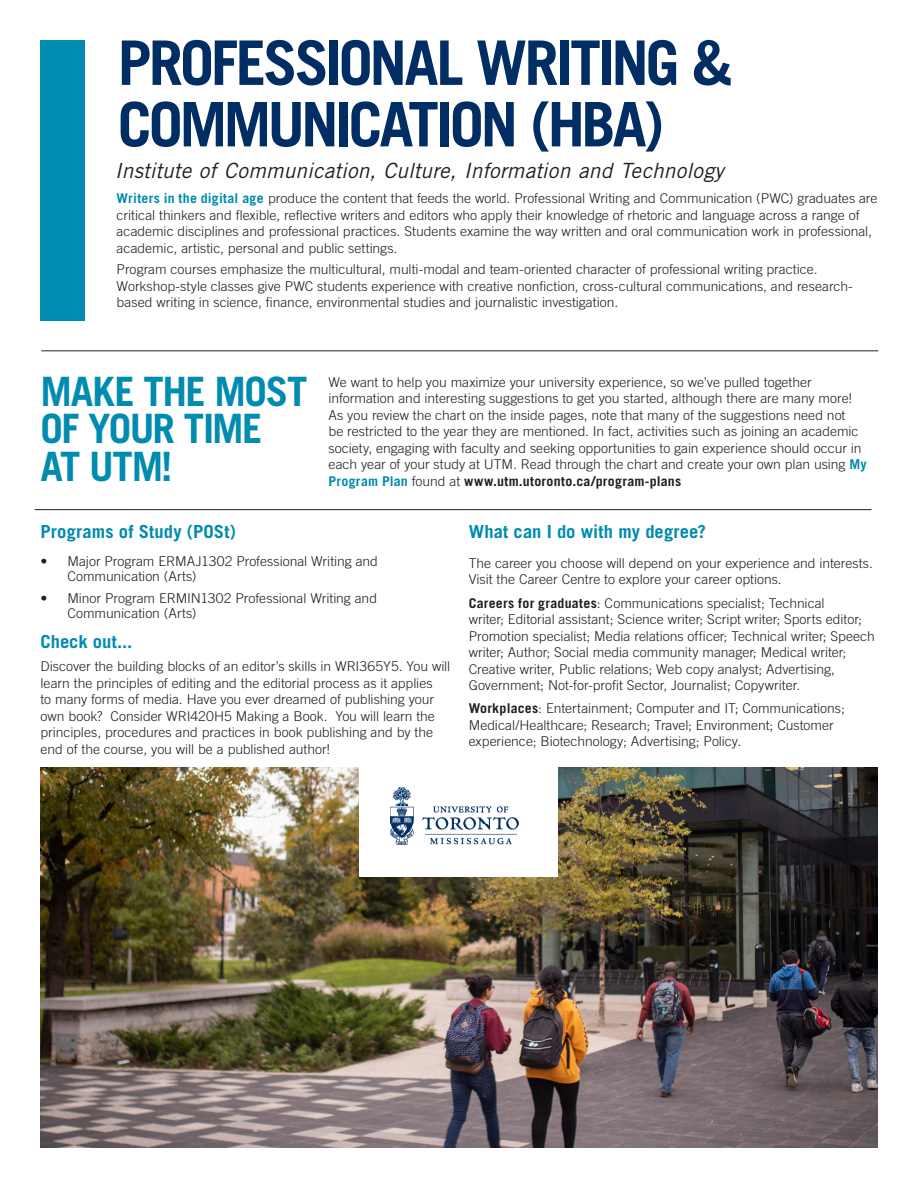
<style>
.page{position:relative;width:918px;height:1188px;background:#fff}
.page>*{position:absolute;margin:0;border:0;box-sizing:border-box;transform-origin:0 0}
.t1{font:700 61.5px/61.5px "Trade Gothic LT Std";letter-spacing:-.05em;color:#002e64}
.t2{font:700 40.5px/37.5px "Trade Gothic LT Std";letter-spacing:-.035em;color:#008bb0}
.t3{font:italic 21px "Trade Gothic LT Std";letter-spacing:.005em;color:#231f20}
.t4{font:700 18px "Trade Gothic LT Std";letter-spacing:.005em;color:#008bb0}
.t5{font:300 13.5px/16.5px "Trade Gothic LT Std";color:#231f20}
.s1{font-weight:700;color:#008bb0}
.s2{font-weight:700}
</style>
<div class="page">
<img style="left:40px;top:768px;width:838px;height:380px">
<div style="left:40px;top:40px;width:45px;height:281px;background:#008bb0"></div>
<hr style="left:41px;top:351px;width:837px;height:1px;background:#231f20">
<hr style="left:35px;top:509px;width:837px;height:1px;background:#231f20">
<div style="left:360px;top:758px;width:198px;height:119px;background:#fff"></div>
<img style="left:391px;top:788px;width:128px;height:56px">
<h1 class="t1" style="left:118px;top:31px;width:617px">PROFESSIONAL WRITING &amp;<br>COMMUNICATION (HBA)</h1>
<h3 class="t3" style="left:115px;top:158px;width:611px">Institute of Communication, Culture, Information and Technology</h3>
<p class="t5" style="left:117px;top:190px;width:762px"><span class="s1">Writers in the digital age</span> produce the content that feeds the world. Professional Writing and Communication (PWC) graduates are critical thinkers and flexible, reflective writers and editors who apply their knowledge of rhetoric and language across a range of academic disciplines and professional practices. Students examine the way written and oral communication work in professional, academic, artistic, personal and public settings.</p>
<p class="t5" style="left:117px;top:261px;width:738px">Program courses emphasize the multicultural, multi-modal and team-oriented character of professional writing practice.<br>Workshop-style classes give PWC students experience with creative nonfiction, cross-cultural communications, and research&shy;based writing in science, finance, environmental studies and journalistic investigation.</p>
<h2 class="t2" style="left:40px;top:372px;width:268px">MAKE THE MOST<br>OF YOUR TIME<br>AT UTM!</h2>
<p class="t5" style="left:328px;top:374px;width:540px">We want to help you maximize your university experience, so we’ve pulled together information and interesting suggestions to get you started, although there are many more!<br>As you review the chart on the inside pages, note that many of the suggestions need not<br>be restricted to the year they are mentioned. In fact, activities such as joining an academic society, engaging with faculty and seeking opportunities to gain experience should occur in each year of your study at UTM. Read through the chart and create your own plan using <span class="s1">My Program Plan</span> found at <span class="s2">www.utm.utoronto.ca/program-plans</span></p>
<h3 class="t4" style="left:40px;top:520px;width:197px">Programs of Study (POSt)</h3>
<p class="t5" style="left:68px;top:554px;width:312px;line-height:15px;text-indent:-27px">• Major Program ERMAJ1302 Professional Writing and<br>Communication (Arts)</p>
<p class="t5" style="left:68px;top:591px;width:311px;line-height:15px;text-indent:-27px">• Minor Program ERMIN1302 Professional Writing and<br>Communication (Arts)</p>
<h3 class="t4" style="left:40px;top:631px;width:93px">Check out...</h3>
<p class="t5" style="left:40px;top:658px;width:411px">Discover the building blocks of an editor’s skills in WRI365Y5. You will learn the principles of editing and the editorial process as it applies<br>to many forms of media. Have you ever dreamed of publishing your own book? Consider WRI420H5 Making a Book. You will learn the principles, procedures and practices in book publishing and by the end of the course, you will be a published author!</p>
<h3 class="t4" style="left:469px;top:520px;width:239px">What can I do with my degree?</h3>
<p class="t5" style="left:469px;top:555px;width:406px">The career you choose will depend on your experience and interests.<br>Visit the Career Centre to explore your career options.</p>
<p class="t5" style="left:469px;top:594px;width:408px"><span class="s2">Careers for graduates</span>: Communications specialist; Technical<br>writer; Editorial assistant; Science writer; Script writer; Sports editor; Promotion specialist; Media relations officer; Technical writer; Speech writer; Author; Social media community manager; Medical writer; Creative writer, Public relations; Web copy analyst; Advertising, Government; Not-for-profit Sector, Journalist; Copywriter.</p>
<p class="t5" style="left:469px;top:700px;width:378px"><span class="s2">Workplaces</span>: Entertainment; Computer and IT; Communications;<br>Medical/Healthcare; Research; Travel; Environment; Customer experience; Biotechnology; Advertising; Policy.</p>
</div>
